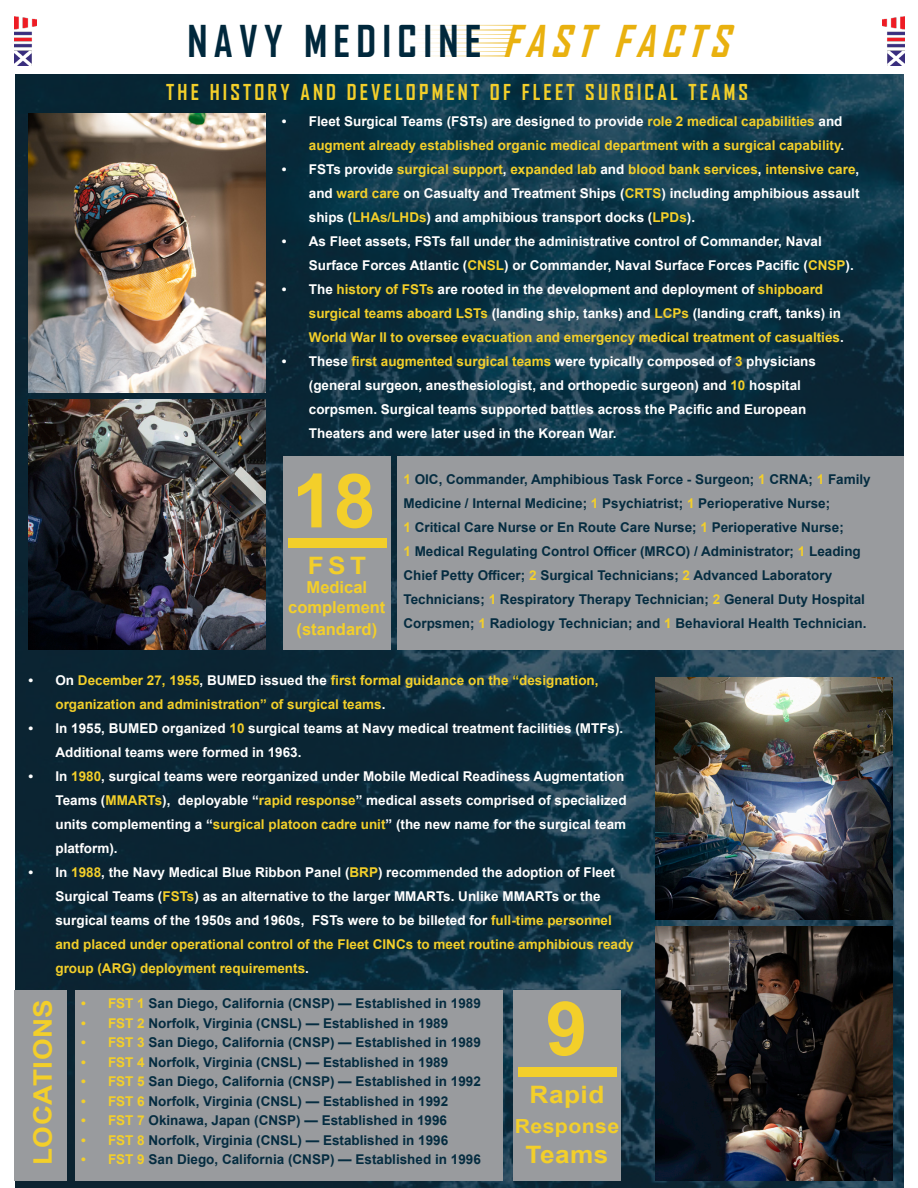
<style>
.page{position:relative;width:918px;height:1188px;background:#fff}
.page>*{position:absolute;margin:0;border:0;box-sizing:border-box;transform-origin:0 0}
.t1{font:700 75px "Arial";color:#f3cf2a}
.t2{font:700 42px "Agency FB";letter-spacing:.15em;color:#00283c}
.t3{font:700 25.5px "Arial";letter-spacing:.02em;color:#f3cf2a;scale:1.09 1}
.t4{font:700 24px "Arial";letter-spacing:.02em;color:#f3cf2a;scale:1.09 1}
.t5{font:700 21px "Agency FB";letter-spacing:.15em;color:#f3cf2a}
.t6{font:700 19.5px "Arial";letter-spacing:.02em;color:#f3cf2a;scale:1.09 1}
.t7{font:700 16.5px "Arial";color:#f3cf2a}
.t8{font:700 13.5px/24px "Arial";color:#fff}
.t9{font:700 13.5px/24px "Arial";color:#052c40}
.t10{font:700 13.5px/24px "Arial";color:#f3cf2a}
.s1{font-style:italic;color:#e9b10f}
.s2{color:#fff}
.s3{color:#f3cf2a}
</style>
<div class="page">
<img style="left:14px;top:17px;width:23px;height:48px">
<img style="left:882px;top:17px;width:22px;height:48px">
<svg style="left:424px;top:25px;width:91px;height:32px"></svg>
<hr style="left:378px;top:27px;width:137px;height:2px;background:#fff">
<hr style="left:375px;top:35px;width:137px;height:3px;background:#fff">
<hr style="left:372px;top:44px;width:137px;height:2px;background:#fff">
<hr style="left:376px;top:31px;width:137px;height:2px;background:#fff">
<hr style="left:373px;top:40px;width:137px;height:2px;background:#fff">
<hr style="left:370px;top:48px;width:137px;height:3px;background:#fff">
<hr style="left:370px;top:53px;width:137px;height:2px;background:#fff">
<img style="left:15px;top:74px;width:889px;height:1114px">
<img style="left:28px;top:114px;width:238px;height:278px">
<img style="left:28px;top:400px;width:238px;height:250px">
<img style="left:655px;top:677px;width:237px;height:242px">
<img style="left:655px;top:926px;width:237px;height:255px">
<div style="left:397px;top:456px;width:507px;height:194px;background:#999b9e"></div>
<div style="left:283px;top:456px;width:108px;height:194px;background:#999b9e"></div>
<div style="left:288px;top:538px;width:99px;height:9px;background:#f3cf2a"></div>
<div style="left:76px;top:990px;width:427px;height:191px;background:#999b9e"></div>
<div style="left:513px;top:990px;width:108px;height:191px;background:#999b9e"></div>
<div style="left:518px;top:1067px;width:99px;height:10px;background:#f3cf2a"></div>
<div style="left:14px;top:990px;width:53px;height:191px;background:#999b9e"></div>
<p class="t2" style="left:188px;top:15px;width:556px">NAVY MEDICINE <span class="s1">FASTFACTS</span></p>
<p class="t5" style="left:166px;top:79px;width:583px">THE HISTORY AND DEVELOPMENT OF FLEET SURGICAL TEAMS</p>
<p class="t10" style="left:282px;top:110px;width:564px;text-align:right"><span class="s2">• Fleet Surgical Teams (FSTs) are designed to provide</span> role 2 medical capabilities <span class="s2">and </span>augment already established organic medical department with a surgical capability<span class="s2">.</span></p>
<p class="t8" style="left:309px;top:158px;width:552px;text-align:justify;text-indent:-27px">• FSTs provide <span class="s3">surgical support</span>, <span class="s3">expanded lab</span> and <span class="s3">blood bank services</span>, <span class="s3">intensive care</span>, and <span class="s3">ward care</span> on Casualty and Treatment Ships (<span class="s3">CRTS</span>) including amphibious assault ships (<span class="s3">LHAs/LHDs</span>) and amphibious transport docks (<span class="s3">LPDs</span>).</p>
<p class="t8" style="left:309px;top:230px;width:546px;text-indent:-27px">• As Fleet assets, FSTs fall under the administrative control of Commander, Naval<br>Surface Forces Atlantic (<span class="s3">CNSL</span>) or Commander, Naval Surface Forces Pacific (<span class="s3">CNSP</span>).</p>
<p class="t10" style="left:309px;top:278px;width:536px;text-indent:-27px"><span class="s2">• The</span> history of FSTs <span class="s2">are rooted in the development and deployment of</span> shipboard surgical teams aboard LSTs <span class="s2">(landing ship, tanks) and</span> LCPs <span class="s2">(landing craft, tanks) in<br></span>World War II to oversee evacuation and emergency medical treatment of casualties<span class="s2">.</span></p>
<p class="t8" style="left:309px;top:350px;width:509px;text-indent:-27px">• These <span class="s3">first augmented surgical teams</span> were typically composed of <span class="s3">3</span> physicians (general surgeon, anesthesiologist, and orthopedic surgeon) and <span class="s3">10</span> hospital corpsmen. Surgical teams supported battles across the Pacific and European Theaters and were later used in the Korean War.</p>
<p class="t1" style="left:292px;top:448px;width:85px">18</p>
<p class="t4" style="left:308px;top:548px;width:55px">FST</p>
<p class="t7" style="left:307px;top:576px;width:62px">Medical</p>
<p class="t7" style="left:288px;top:596px;width:99px">complement</p>
<p class="t7" style="left:297px;top:617px;width:82px">(standard)</p>
<p class="t9" style="left:403px;top:468px;width:469px"><span class="s3">1</span> OIC, Commander, Amphibious Task Force - Surgeon; <span class="s3">1</span> CRNA; <span class="s3">1</span> Family<br>Medicine / Internal Medicine; <span class="s3">1</span> Psychiatrist; <span class="s3">1</span> Perioperative Nurse;</p>
<p class="t9" style="left:403px;top:516px;width:465px"><span class="s3">1</span> Critical Care Nurse or En Route Care Nurse; <span class="s3">1</span> Perioperative Nurse;<br><span class="s3">1</span> Medical Regulating Control Officer (MRCO) / Administrator; <span class="s3">1</span> Leading Chief Petty Officer; <span class="s3">2</span> Surgical Technicians; <span class="s3">2</span> Advanced Laboratory Technicians; <span class="s3">1</span> Respiratory Therapy Technician; <span class="s3">2</span> General Duty Hospital Corpsmen; <span class="s3">1</span> Radiology Technician; and <span class="s3">1</span> Behavioral Health Technician.</p>
<p class="t10" style="left:55px;top:669px;width:545px;text-indent:-27px"><span class="s2">• On</span> December 27, 1955<span class="s2">, BUMED issued the</span> first formal guidance on the “designation, organization and administration” of surgical teams<span class="s2">.</span></p>
<p class="t8" style="left:55px;top:717px;width:569px;text-indent:-27px">• In 1955, BUMED organized <span class="s3">10</span> surgical teams at Navy medical treatment facilities (MTFs).<br>Additional teams were formed in 1963.</p>
<p class="t8" style="left:55px;top:765px;width:573px;text-indent:-27px">• In <span class="s3">1980</span>, surgical teams were reorganized under Mobile Medical Readiness Augmentation Teams (<span class="s3">MMARTs</span>), deployable “<span class="s3">rapid response</span>” medical assets comprised of specialized units complementing a “<span class="s3">surgical platoon cadre unit</span>” (the new name for the surgical team platform).</p>
<p class="t8" style="left:55px;top:861px;width:580px;text-indent:-27px">• In <span class="s3">1988</span>, the Navy Medical Blue Ribbon Panel (<span class="s3">BRP</span>) recommended the adoption of Fleet Surgical Teams (<span class="s3">FSTs</span>) as an alternative to the larger MMARTs. Unlike MMARTs or the surgical teams of the 1950s and 1960s, FSTs were to be billeted for <span class="s3">full-time personnel and placed under operational control of the Fleet CINCs to meet routine amphibious ready group (ARG) deployment requirements</span>.</p>
<p class="t3" style="left:25px;top:1165px;width:154px;rotate:-90deg">LOCATIONS</p>
<p class="t9" style="left:81px;top:992px;width:401px"><span class="s3">• FST 1</span> San Diego, California (CNSP) — Established in 1989</p>
<p class="t9" style="left:81px;top:1011px;width:369px"><span class="s3">• FST 2</span> Norfolk, Virginia (CNSL) — Established in 1989</p>
<p class="t9" style="left:81px;top:1031px;width:401px"><span class="s3">• FST 3</span> San Diego, California (CNSP) — Established in 1989</p>
<p class="t9" style="left:81px;top:1050px;width:369px"><span class="s3">• FST 4</span> Norfolk, Virginia (CNSL) — Established in 1989</p>
<p class="t9" style="left:81px;top:1070px;width:401px"><span class="s3">• FST 5</span> San Diego, California (CNSP) — Established in 1992</p>
<p class="t9" style="left:81px;top:1089px;width:369px"><span class="s3">• FST 6</span> Norfolk, Virginia (CNSL) — Established in 1992</p>
<p class="t9" style="left:81px;top:1109px;width:368px"><span class="s3">• FST 7</span> Okinawa, Japan (CNSP) — Established in 1996</p>
<p class="t9" style="left:81px;top:1128px;width:369px"><span class="s3">• FST 8</span> Norfolk, Virginia (CNSL) — Established in 1996</p>
<p class="t9" style="left:81px;top:1148px;width:401px"><span class="s3">• FST 9</span> San Diego, California (CNSP) — Established in 1996</p>
<p class="t1" style="left:546px;top:976px;width:43px">9</p>
<p class="t4" style="left:530px;top:1078px;width:70px">Rapid</p>
<p class="t6" style="left:515px;top:1112px;width:97px">Response</p>
<p class="t4" style="left:525px;top:1138px;width:78px">Teams</p>
</div>
